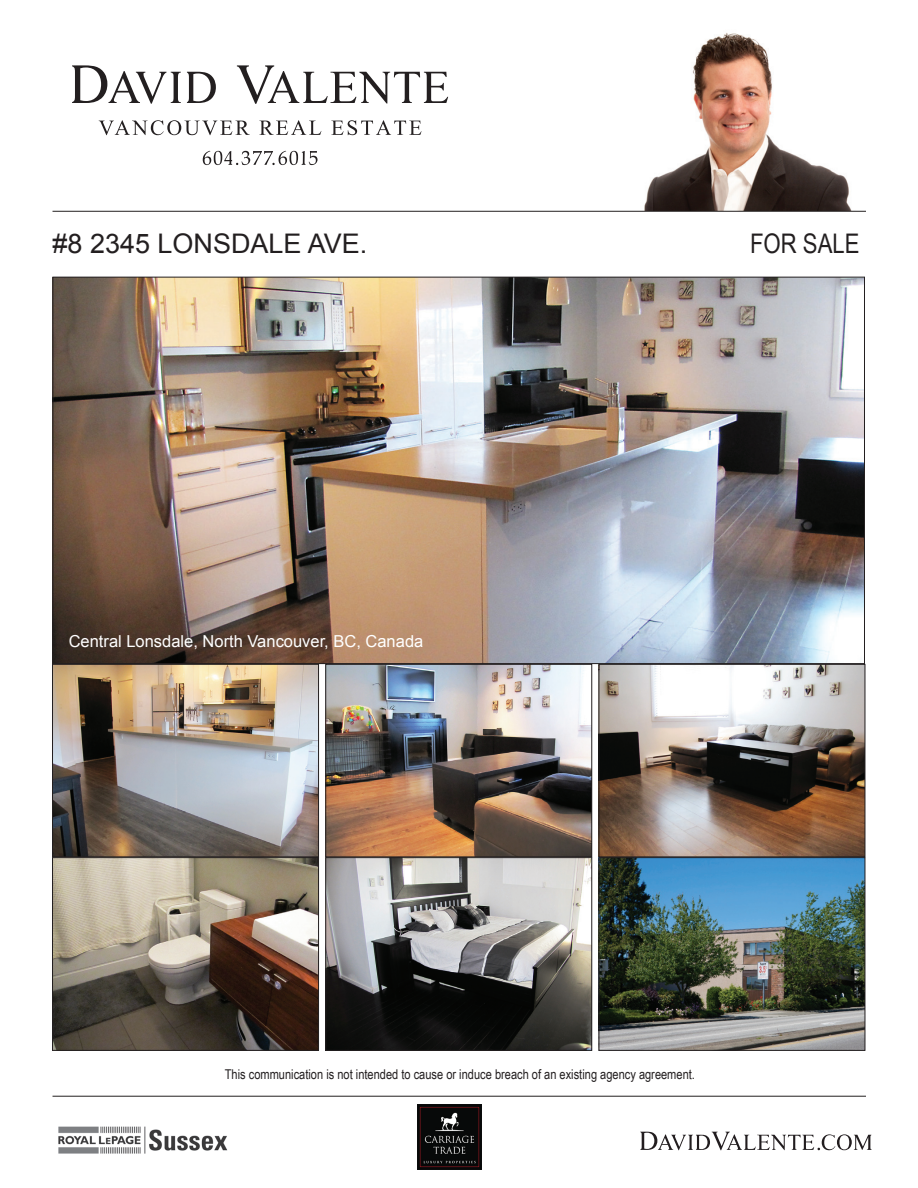
<style>
.page{position:relative;width:918px;height:1188px;background:#fff}
.page>*{position:absolute;margin:0;border:0;box-sizing:border-box;transform-origin:0 0}
.t1{font:27px "Arial";color:#231f20}
.t2{font:27px "Arial Narrow";color:#231f20}
.t3{font:16.5px "Arial";color:#fff}
.t4{font:13.5px "Arial Narrow";color:#231f20}
</style>
<div class="page">
<img style="left:55px;top:279px;width:808px;height:383px">
<img style="left:622px;top:32px;width:244px;height:179px">
<hr style="left:53px;top:211px;width:813px;height:1px;background:#231f20">
<img style="left:54px;top:666px;width:263px;height:189px">
<div style="left:52px;top:664px;width:267px;height:193px;border:1px solid #231f20"></div>
<img style="left:327px;top:666px;width:263px;height:189px">
<div style="left:325px;top:664px;width:267px;height:193px;border:1px solid #231f20"></div>
<img style="left:601px;top:666px;width:262px;height:189px">
<div style="left:599px;top:664px;width:266px;height:193px;border:1px solid #231f20"></div>
<svg style="left:54px;top:859px;width:263px;height:190px;background:#807466"></svg>
<div style="left:52px;top:857px;width:267px;height:194px;border:1px solid #231f20"></div>
<svg style="left:327px;top:859px;width:263px;height:190px;background:#737372"></svg>
<div style="left:325px;top:857px;width:267px;height:194px;border:1px solid #231f20"></div>
<img style="left:601px;top:859px;width:262px;height:190px">
<div style="left:599px;top:857px;width:266px;height:194px;border:1px solid #231f20"></div>
<svg style="left:72px;top:65px;width:109px;height:39px"></svg>
<svg style="left:187px;top:72px;width:29px;height:31px"></svg>
<svg style="left:237px;top:65px;width:211px;height:39px"></svg>
<svg style="left:99px;top:120px;width:151px;height:15px"></svg>
<svg style="left:259px;top:120px;width:62px;height:15px"></svg>
<svg style="left:331px;top:120px;width:91px;height:15px"></svg>
<svg style="left:203px;top:151px;width:115px;height:14px"></svg>
<hr style="left:53px;top:1096px;width:813px;height:1px;background:#231f20">
<svg style="left:640px;top:1132px;width:232px;height:18px"></svg>
<img style="left:58px;top:1126px;width:169px;height:28px">
<img style="left:417px;top:1105px;width:65px;height:64px">
<h1 class="t1" style="left:53px;top:226px;width:316px">#8 2345 LONSDALE AVE.</h1>
<h1 class="t2" style="left:750px;top:224px;width:111px">FOR SALE</h1>
<p class="t3" style="left:69px;top:631px;width:356px">Central Lonsdale, North Vancouver, BC, Canada</p>
<p class="t4" style="left:225px;top:1064px;width:472px">This communication is not intended to cause or induce breach of an existing agency agreement.</p>
</div>
